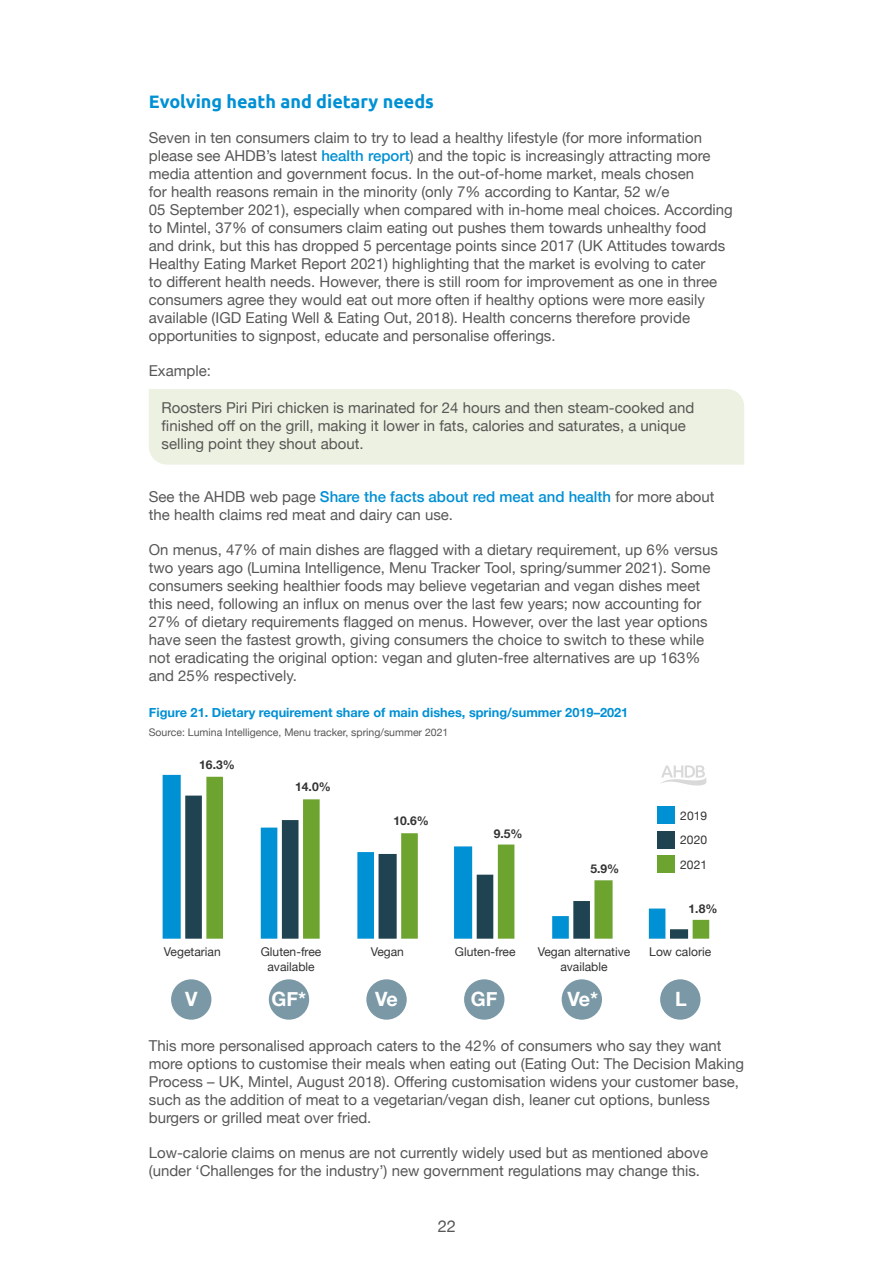
<style>
.page{position:relative;width:893px;height:1263px;background:#fff}
.page>*{position:absolute;margin:0;border:0;box-sizing:border-box;transform-origin:0 0}
.t1{font:700 19.65px "Helvetica Neue";letter-spacing:-.025em;color:#fff}
.CI_SUBHEAD_A__U_L_CA{font:700 18px "Ubuntu";color:#0090d4}
.t2{font:16.5px "Helvetica Neue";color:#575756}
.CI__MAIN_TEXT_REGULA{font:15px/18px "Helvetica Neue";color:#575756}
.CI__FIGURE_REFERENCE{font:700 12.75px "Helvetica Neue";color:#0090d4}
.t3{font:12.15px/14.5px "Helvetica Neue";color:#333;text-align:center}
.t4{font:700 12.15px "Helvetica Neue";color:#333}
.CI__FOOTNOTE_DIGITAL{font:10.5px "Helvetica Neue";color:#575756}
.s1{font-weight:500;color:#0090d4}
</style>
<div class="page">
<div style="left:149px;top:389px;width:595px;height:76px;background:#ecf1e1"></div>
<svg style="left:163px;top:775px;width:60px;height:164px;fill:#0090d4"></svg>
<svg style="left:185px;top:795px;width:21px;height:144px;fill:#1f4350"></svg>
<svg style="left:206px;top:777px;width:503px;height:162px"></svg>
<div style="left:171px;top:979px;width:40px;height:41px;background:#7a98a5;border-radius:50%"></div>
<div style="left:269px;top:979px;width:40px;height:41px;background:#7a98a5;border-radius:50%"></div>
<div style="left:366px;top:979px;width:41px;height:41px;background:#7a98a5;border-radius:50%"></div>
<div style="left:464px;top:979px;width:40px;height:41px;background:#7a98a5;border-radius:50%"></div>
<div style="left:562px;top:979px;width:40px;height:41px;background:#7a98a5;border-radius:50%"></div>
<div style="left:660px;top:979px;width:40px;height:41px;background:#7a98a5;border-radius:50%"></div>
<div style="left:657px;top:806px;width:18px;height:18px;background:#0090d4"></div>
<div style="left:657px;top:831px;width:18px;height:18px;background:#1f4350"></div>
<div style="left:657px;top:855px;width:18px;height:18px;background:#6da32f"></div>
<svg style="left:660px;top:765px;width:46px;height:21px"></svg>
<p class="CI_SUBHEAD_A__U_L_CA" style="left:149px;top:90px;width:287px">Evolving heath and dietary needs</p>
<p class="CI__MAIN_TEXT_REGULA" style="left:149px;top:129px;width:586px">Seven in ten consumers claim to try to lead a healthy lifestyle (for more information please see AHDB’s latest <span class="s1">health report</span>) and the topic is increasingly attracting more media attention and government focus. In the out-of-home market, meals chosen<br>for health reasons remain in the minority (only 7% according to Kantar, 52 w/e<br>05 September 2021), especially when compared with in-home meal choices. According to Mintel, 37% of consumers claim eating out pushes them towards unhealthy food and drink, but this has dropped 5 percentage points since 2017 (UK Attitudes towards Healthy Eating Market Report 2021) highlighting that the market is evolving to cater<br>to different health needs. However, there is still room for improvement as one in three consumers agree they would eat out more often if healthy options were more easily available (IGD Eating Well &amp; Eating Out, 2018). Health concerns therefore provide opportunities to signpost, educate and personalise offerings.</p>
<p class="CI__MAIN_TEXT_REGULA" style="left:149px;top:362px;width:64px">Example:</p>
<p class="CI__MAIN_TEXT_REGULA" style="left:162px;top:399px;width:534px">Roosters Piri Piri chicken is marinated for 24 hours and then steam-cooked and finished off on the grill, making it lower in fats, calories and saturates, a unique selling point they shout about.</p>
<p class="CI__MAIN_TEXT_REGULA" style="left:149px;top:488px;width:567px">See the AHDB web page <span class="s1">Share the facts about red meat and health</span> for more about the health claims red meat and dairy can use.</p>
<p class="CI__MAIN_TEXT_REGULA" style="left:149px;top:541px;width:571px">On menus, 47% of main dishes are flagged with a dietary requirement, up 6% versus two years ago (Lumina Intelligence, Menu Tracker Tool, spring/summer 2021). Some consumers seeking healthier foods may believe vegetarian and vegan dishes meet this need, following an influx on menus over the last few years; now accounting for 27% of dietary requirements flagged on menus. However, over the last year options have seen the fastest growth, giving consumers the choice to switch to these while not eradicating the original option: vegan and gluten-free alternatives are up 163% and 25% respectively.</p>
<p class="CI__FIGURE_REFERENCE" style="left:149px;top:703px;width:481px">Figure 21. Dietary requirement share of main dishes, spring/summer 2019–2021</p>
<p class="CI__FOOTNOTE_DIGITAL" style="left:149px;top:725px;width:301px">Source: Lumina Intelligence, Menu tracker, spring/summer 2021</p>
<p class="t4" style="left:199px;top:755px;width:37px">16.3%</p>
<p class="t4" style="left:295px;top:778px;width:37px">14.0%</p>
<p class="t4" style="left:393px;top:812px;width:37px">10.6%</p>
<p class="t3" style="left:164px;top:945px;width:58px">Vegetarian</p>
<p class="t3" style="left:261px;top:945px;width:62px">Gluten-free available</p>
<p class="t3" style="left:371px;top:945px;width:35px">Vegan</p>
<p class="t4" style="left:494px;top:824px;width:30px">9.5%</p>
<p class="t3" style="left:455px;top:945px;width:62px">Gluten-free</p>
<p class="t4" style="left:590px;top:859px;width:30px">5.9%</p>
<p class="t3" style="left:680px;top:809px;width:28px">2019</p>
<p class="t3" style="left:680px;top:829px;width:28px;line-height:24.2px;text-align:left">2020<br>2021</p>
<p class="t4" style="left:689px;top:899px;width:30px">1.8%</p>
<p class="t3" style="left:538px;top:945px;width:94px">Vegan alternative available</p>
<p class="t3" style="left:649px;top:945px;width:63px">Low calorie</p>
<p class="t1" style="left:185px;top:983px;width:14px">V</p>
<p class="t1" style="left:271px;top:983px;width:36px">GF*</p>
<p class="t1" style="left:375px;top:983px;width:24px">Ve</p>
<p class="t1" style="left:471px;top:983px;width:28px">GF</p>
<p class="t1" style="left:567px;top:983px;width:32px">Ve*</p>
<p class="t1" style="left:675px;top:983px;width:13px">L</p>
<p class="CI__MAIN_TEXT_REGULA" style="left:149px;top:1038px;width:597px">This more personalised approach caters to the 42% of consumers who say they want more options to customise their meals when eating out (Eating Out: The Decision Making Process – UK, Mintel, August 2018). Offering customisation widens your customer base, such as the addition of meat to a vegetarian/vegan dish, leaner cut options, bunless burgers or grilled meat over fried.</p>
<p class="CI__MAIN_TEXT_REGULA" style="left:149px;top:1145px;width:561px">Low-calorie claims on menus are not currently widely used but as mentioned above (under ‘Challenges for the industry’) new government regulations may change this.</p>
<p class="t2" style="left:438px;top:1214px;width:20px">22</p>
</div>
